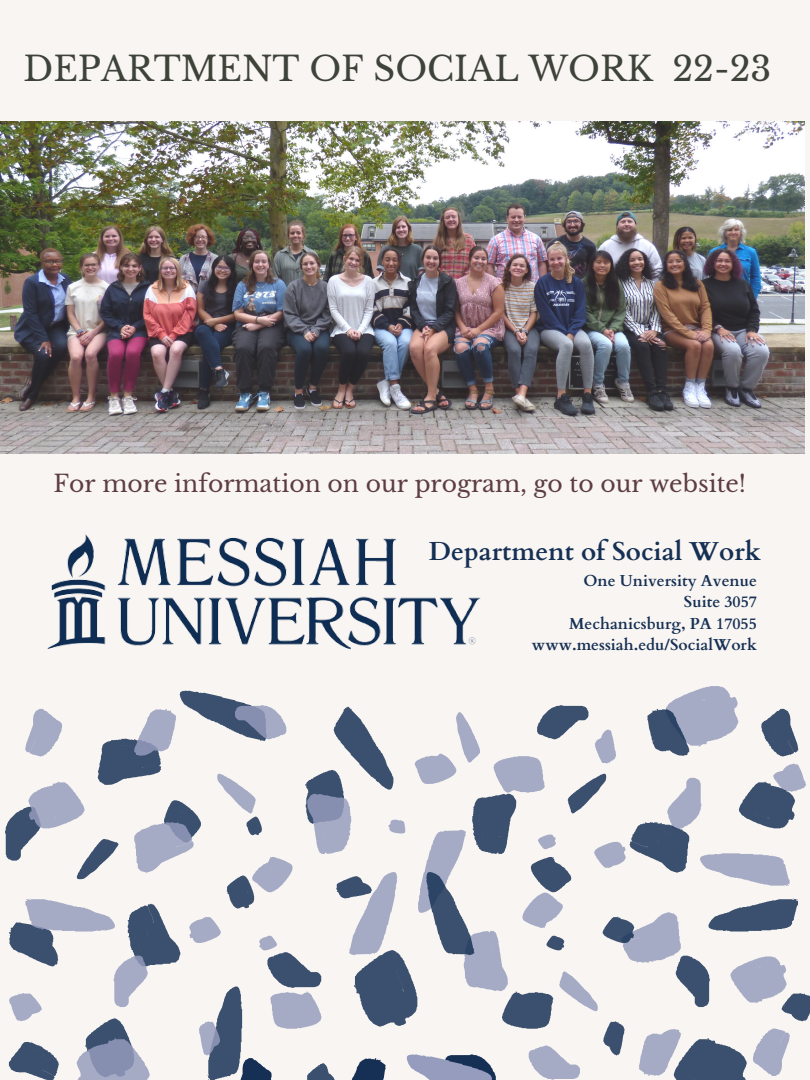
<style>
.page{position:relative;width:810px;height:1080px;background:#f9f5f2}
.page>*{position:absolute;margin:0;border:0;box-sizing:border-box;transform-origin:0 0}
.t1{font:33.75px "Libre Baskerville";color:#3e433a}
.t2{font:700 26px "Cardo";color:#153054}
.t3{font:23.44px "Libre Baskerville";color:#5d3d41}
.t4{font:700 15.88px/21.4px "Cardo";color:#153054;text-align:right}
</style>
<div class="page">
<img style="left:47px;top:534px;width:434px;height:116px">
<img style="left:0;top:121px;width:805px;height:332px">
<svg style="left:179px;top:690px;width:239px;height:336px"></svg>
<svg style="left:418px;top:686px;width:320px;height:227px"></svg>
<svg style="left:406px;top:1054px;width:20px;height:23px"></svg>
<svg style="left:426px;top:705px;width:384px;height:375px"></svg>
<svg style="left:5px;top:705px;width:392px;height:375px"></svg>
<svg style="left:316px;top:686px;width:200px;height:169px"></svg>
<h1 class="t1" style="left:24px;top:48px;width:749px">DEPARTMENT OF SOCIAL WORK 22-23</h1>
<h3 class="t3" style="left:54px;top:470px;width:694px">For more information on our program, go to our website!</h3>
<h2 class="t2" style="left:429px;top:534px;width:334px">Department of Social Work</h2>
<p class="t4" style="left:532px;top:570px;width:227px">One University Avenue<br>Suite 3057<br>Mechanicsburg, PA 17055 www.messiah.edu/SocialWork</p>
</div>
